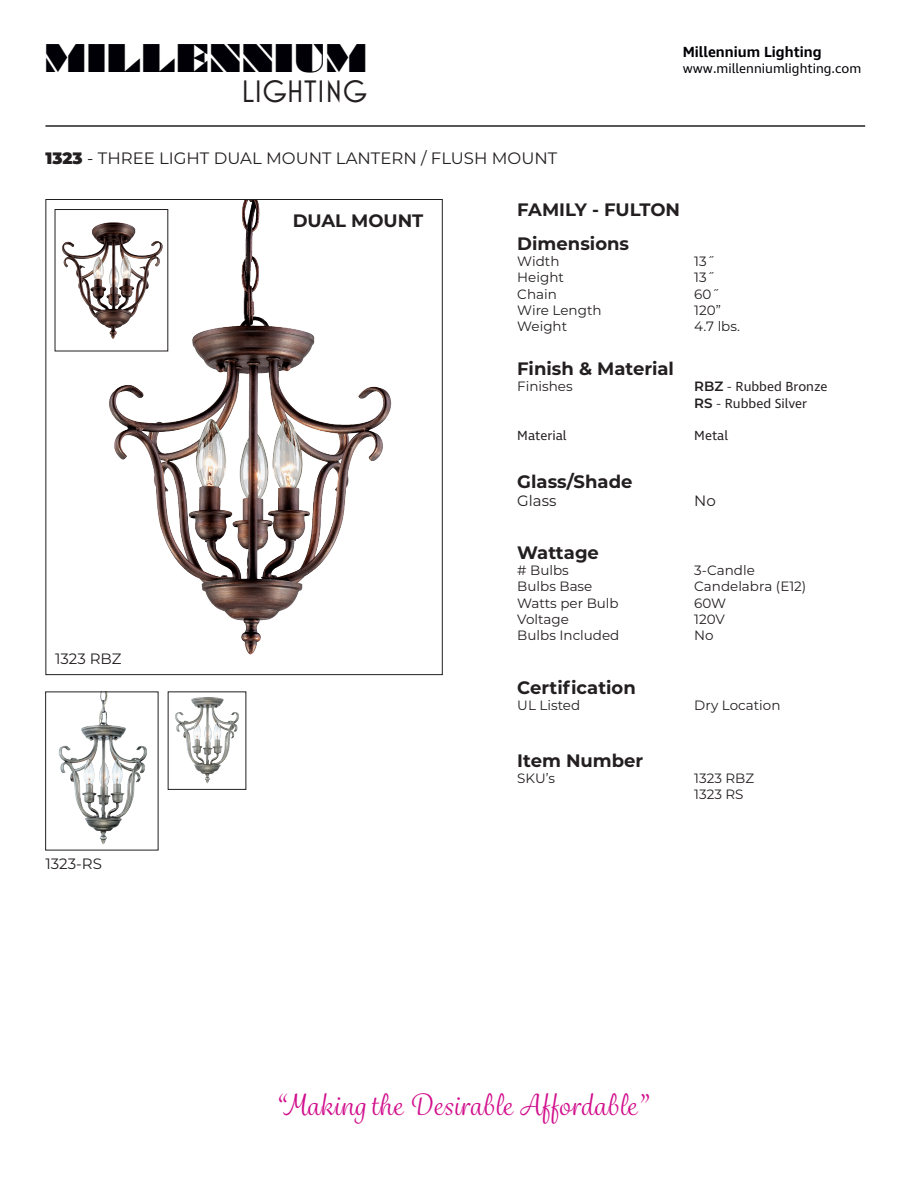
<style>
.page{position:relative;width:918px;height:1188px;background:#fff}
.page>*{position:absolute;margin:0;border:0;box-sizing:border-box;transform-origin:0 0}
.t1{font:36.45px "Braggadocio";color:#000006}
.t2{font:31.5px "Mostra Nuova";color:#231f20}
.t3{font:28.5px "Grafolita Script";letter-spacing:.025em;color:#d10f8c}
.t4{font:700 18px "Montserrat";color:#231f20}
.t5{font:16.5px "Montserrat";color:#231f20}
.t6{font:15px "Montserrat";color:#231f20}
.t7{font:600 15px "Ingra";color:#000006}
.t8{font:13.5px "Montserrat";color:#231f20}
.t9{font:13.5px "Ingra";color:#231f20}
.t10{font:13.5px "Ingra";color:#000006}
.s1{font-weight:900}
.s2{font-family:"Montserrat";font-weight:600}
.s3{font-family:"Montserrat"}
</style>
<div class="page">
<img style="left:85px;top:201px;width:307px;height:454px">
<hr style="left:45px;top:125px;width:820px;height:2px;background:#231f20">
<img style="left:62px;top:213px;width:104px;height:135px">
<img style="left:58px;top:694px;width:89px;height:150px">
<img style="left:175px;top:697px;width:64px;height:87px">
<p class="t1" style="left:44px;top:36px;width:325px">MILLENNIUM</p>
<p class="t2" style="left:241px;top:73px;width:128px">LIGHTING</p>
<p class="t5" style="left:45px;top:147px;width:513px"><span class="s1">1323</span> - THREE LIGHT DUAL MOUNT LANTERN / FLUSH MOUNT</p>
<p class="t7" style="left:683px;top:42px;width:140px">Millennium Lighting</p>
<p class="t10" style="left:683px;top:60px;width:180px">www.millenniumlighting.com</p>
<p class="t6" style="left:55px;top:649px;width:68px">1323 RBZ</p>
<p class="t6" style="left:45px;top:853px;width:58px">1323-RS</p>
<p class="t4" style="left:293px;top:207px;width:132px">DUAL MOUNT</p>
<p class="t4" style="left:517px;top:196px;width:164px">FAMILY - FULTON</p>
<p class="t4" style="left:517px;top:231px;width:113px">Dimensions</p>
<p class="t8" style="left:517px;top:252px;width:44px">Width</p>
<p class="t8" style="left:694px;top:252px;width:22px">13˝</p>
<p class="t8" style="left:517px;top:268px;width:48px">Height</p>
<p class="t8" style="left:694px;top:268px;width:22px">13˝</p>
<p class="t8" style="left:517px;top:285px;width:41px">Chain</p>
<p class="t8" style="left:694px;top:285px;width:27px">60˝</p>
<p class="t8" style="left:517px;top:301px;width:86px">Wire Length</p>
<p class="t8" style="left:694px;top:301px;width:28px">120”</p>
<p class="t8" style="left:517px;top:317px;width:51px">Weight</p>
<p class="t8" style="left:694px;top:317px;width:47px">4.7 lbs.</p>
<p class="t4" style="left:517px;top:356px;width:158px">Finish &amp; Material</p>
<p class="t8" style="left:517px;top:377px;width:57px">Finishes</p>
<p class="t9" style="left:694px;top:378px;width:135px"><span class="s2">RBZ</span> <span class="s3">-</span> Rubbed Bronze</p>
<p class="t9" style="left:694px;top:395px;width:114px"><span class="s2">RS</span> <span class="s3">-</span> Rubbed Silver</p>
<p class="t9" style="left:517px;top:427px;width:51px">Material</p>
<p class="t9" style="left:694px;top:427px;width:35px">Metal</p>
<p class="t4" style="left:517px;top:469px;width:117px">Glass/Shade</p>
<p class="t6" style="left:517px;top:491px;width:41px">Glass</p>
<p class="t6" style="left:694px;top:491px;width:23px">No</p>
<p class="t4" style="left:517px;top:540px;width:83px">Wattage</p>
<p class="t8" style="left:517px;top:561px;width:53px"># Bulbs</p>
<p class="t8" style="left:694px;top:561px;width:62px">3-Candle</p>
<p class="t8" style="left:517px;top:577px;width:77px">Bulbs Base</p>
<p class="t8" style="left:694px;top:577px;width:114px">Candelabra (E12)</p>
<p class="t8" style="left:517px;top:593px;width:103px">Watts per Bulb</p>
<p class="t8" style="left:694px;top:593px;width:33px">60W</p>
<p class="t8" style="left:517px;top:610px;width:53px">Voltage</p>
<p class="t8" style="left:694px;top:610px;width:32px">120V</p>
<p class="t8" style="left:517px;top:626px;width:104px">Bulbs Included</p>
<p class="t8" style="left:694px;top:626px;width:21px">No</p>
<p class="t4" style="left:517px;top:675px;width:120px">Certification</p>
<p class="t8" style="left:517px;top:696px;width:64px">UL Listed</p>
<p class="t8" style="left:694px;top:696px;width:88px">Dry Location</p>
<p class="t4" style="left:517px;top:747px;width:128px">Item Number</p>
<p class="t8" style="left:517px;top:769px;width:39px">SKU’s</p>
<p class="t8" style="left:694px;top:769px;width:61px">1323 RBZ</p>
<p class="t8" style="left:694px;top:785px;width:51px">1323 RS</p>
<p class="t3" style="left:275px;top:1087px;width:373px">“Making the Desirable Affordable”</p>
</div>
